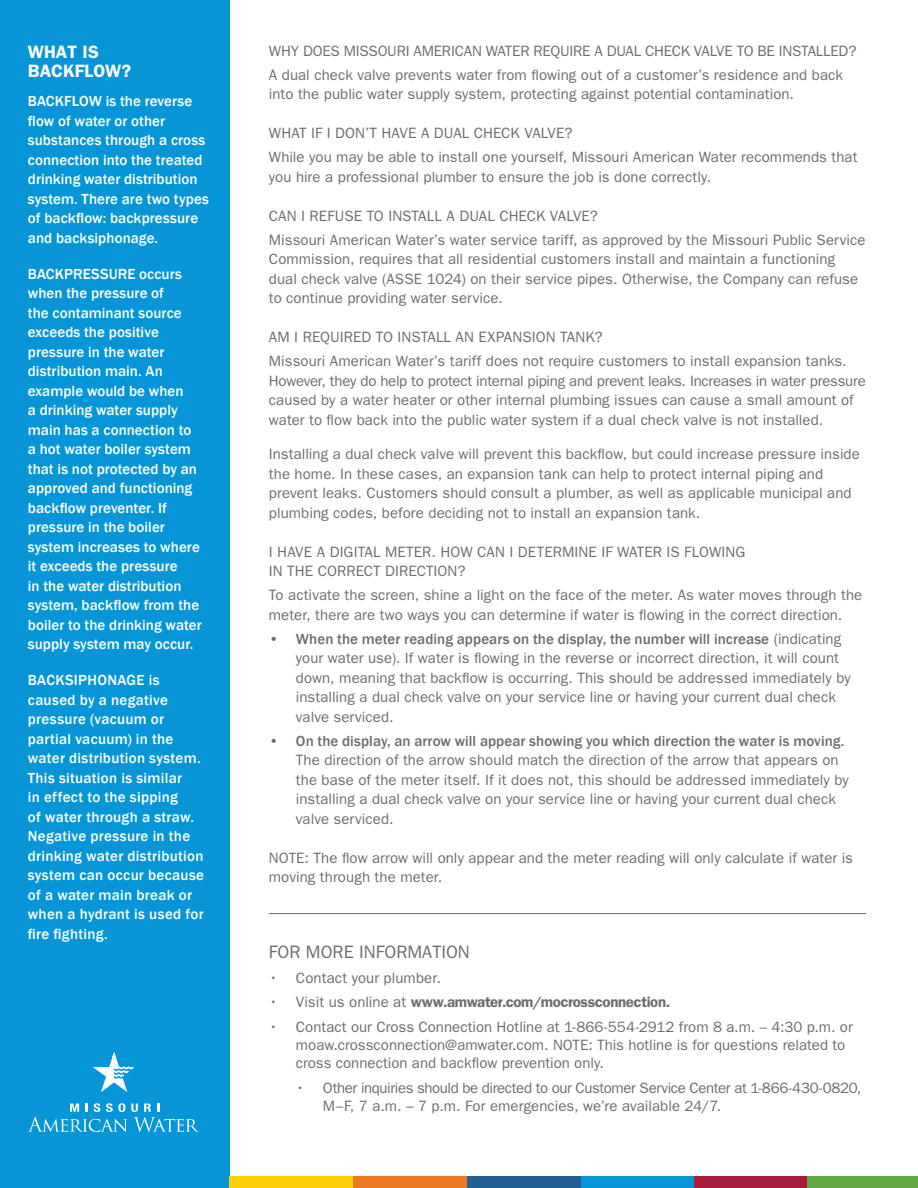
<style>
.page{position:relative;width:918px;height:1188px;background:#fff}
.page>*{position:absolute;margin:0;border:0;box-sizing:border-box;transform-origin:0 0}
.t1{font:18px "ITC Franklin Gothic Std";color:#6c6d70}
.t2{font:600 18px/19.5px "ITC Franklin Gothic Std";color:#fff}
.t3{font:15px/19.5px "ITC Franklin Gothic Std";letter-spacing:.005em;color:#6c6d70}
.t4{font:500 15px/19.5px "Franklin Gothic";letter-spacing:.005em;color:#fff}
.t5{font:500 15px "Franklin Gothic";letter-spacing:.005em;color:#6c6d70}
.t6{font:15px/18px "ITC Franklin Gothic Std";letter-spacing:-.025em;color:#6c6d70}
.t7{font:600 15px "ITC Franklin Gothic Std";letter-spacing:-.025em;color:#6c6d70}
.s1{font-family:"ITC Franklin Gothic Std";font-weight:400}
.s2{font-weight:400}
</style>
<div class="page">
<div style="left:0;top:0;width:230px;height:1188px;background:#0696d7"></div>
<svg style="left:28px;top:1103px;width:171px;height:29px"></svg>
<svg style="left:93px;top:1051px;width:40px;height:41px"></svg>
<div style="left:694px;top:1177px;width:114px;height:11px;background:#ab1d3e"></div>
<div style="left:580px;top:1177px;width:114px;height:11px;background:#0696d7"></div>
<div style="left:467px;top:1177px;width:113px;height:11px;background:#236194"></div>
<div style="left:353px;top:1177px;width:114px;height:11px;background:#ec7a23"></div>
<div style="left:230px;top:1177px;width:123px;height:11px;background:#fece08"></div>
<div style="left:808px;top:1177px;width:110px;height:11px;background:#60a744"></div>
<hr style="left:269px;top:913px;width:597px;height:1px;background:#6c6d70">
<p class="t2" style="left:28px;top:42px;width:105px">WHAT IS<br>BACKFLOW?</p>
<p class="t3" style="left:269px;top:39px;width:589px;line-height:24px">WHY DOES MISSOURI AMERICAN WATER REQUIRE A DUAL CHECK VALVE TO BE INSTALLED?<br>A dual check valve prevents water from flowing out of a customer’s residence and back</p>
<p class="t3" style="left:269px;top:84px;width:527px">into the public water supply system, protecting against potential contamination.</p>
<p class="t3" style="left:269px;top:121px;width:590px;line-height:24px">WHAT IF I DON’T HAVE A DUAL CHECK VALVE?<br>While you may be able to install one yourself, Missouri American Water recommends that</p>
<p class="t3" style="left:269px;top:167px;width:444px">you hire a professional plumber to ensure the job is done correctly.</p>
<p class="t3" style="left:269px;top:204px;width:598px;line-height:24px">CAN I REFUSE TO INSTALL A DUAL CHECK VALVE?<br>Missouri American Water’s water service tariff, as approved by the Missouri Public Service</p>
<p class="t3" style="left:269px;top:249px;width:591px">Commission, requires that all residential customers install and maintain a functioning dual check valve (ASSE 1024) on their service pipes. Otherwise, the Company can refuse to continue providing water service.</p>
<p class="t3" style="left:269px;top:325px;width:579px;line-height:24px">AM I REQUIRED TO INSTALL AN EXPANSION TANK?<br>Missouri American Water’s tariff does not require customers to install expansion tanks.</p>
<p class="t3" style="left:269px;top:371px;width:598px">However, they do help to protect internal piping and prevent leaks. Increases in water pressure caused by a water heater or other internal plumbing issues can cause a small amount of water to flow back into the public water system if a dual check valve is not installed.</p>
<p class="t3" style="left:269px;top:444px;width:593px">Installing a dual check valve will prevent this backflow, but could increase pressure inside the home. In these cases, an expansion tank can help to protect internal piping and prevent leaks. Customers should consult a plumber, as well as applicable municipal and plumbing codes, before deciding not to install an expansion tank.</p>
<p class="t3" style="left:269px;top:542px;width:478px">I HAVE A DIGITAL METER. HOW CAN I DETERMINE IF WATER IS FLOWING<br>IN THE CORRECT DIRECTION?</p>
<p class="t3" style="left:269px;top:585px;width:595px">To activate the screen, shine a light on the face of the meter. As water moves through the meter, there are two ways you can determine if water is flowing in the correct direction.</p>
<p class="t5" style="left:269px;top:629px;width:574px">• When the meter reading appears on the display, the number will increase <span class="s1">(indicating</span></p>
<p class="t3" style="left:296px;top:648px;width:556px">your water use). If water is flowing in the reverse or incorrect direction, it will count down, meaning that backflow is occurring. This should be addressed immediately by installing a dual check valve on your service line or having your current dual check valve serviced.</p>
<p class="t5" style="left:269px;top:731px;width:577px">• On the display, an arrow will appear showing you which direction the water is moving.</p>
<p class="t3" style="left:296px;top:750px;width:554px">The direction of the arrow should match the direction of the arrow that appears on the base of the meter itself. If it does not, this should be addressed immediately by installing a dual check valve on your service line or having your current dual check valve serviced.</p>
<p class="t3" style="left:269px;top:848px;width:586px">NOTE: The flow arrow will only appear and the meter reading will only calculate if water is moving through the meter.</p>
<p class="t4" style="left:28px;top:91px;width:183px">BACKFLOW is the reverse flow of water or other substances through a cross connection into the treated drinking water distribution system. There are two types of backflow: backpressure and backsiphonage.</p>
<p class="t4" style="left:28px;top:264px;width:175px">BACKPRESSURE occurs when the pressure of<br>the contaminant source exceeds the positive pressure in the water distribution main. An example would be when<br>a drinking water supply main has a connection to a hot water boiler system that is not protected by an approved and functioning backflow preventer. If pressure in the boiler system increases to where it exceeds the pressure<br>in the water distribution system, backflow from the boiler to the drinking water supply system may occur.</p>
<p class="t4" style="left:28px;top:670px;width:178px">BACKSIPHONAGE is caused by a negative pressure (vacuum or partial vacuum) in the water distribution system.<br>This situation is similar<br>in effect to the sipping<br>of water through a straw.<br>Negative pressure in the drinking water distribution system can occur because of a water main break or when a hydrant is used for fire fighting.</p>
<p class="t1" style="left:269px;top:941px;width:202px">FOR MORE INFORMATION</p>
<p class="t3" style="left:269px;top:968px;width:173px">• Contact your plumber.</p>
<p class="t7" style="left:269px;top:993px;width:403px"><span class="s2">• Visit us online at</span> www.amwater.com/mocrossconnection.</p>
<p class="t3" style="left:296px;top:1018px;width:558px;line-height:18px;text-indent:-27px">• Contact our Cross Connection Hotline at 1-866-554-2912 from 8 a.m. – 4:30 p.m. or moaw.crossconnection@amwater.com. NOTE: This hotline is for questions related to cross connection and backflow prevention only.</p>
<p class="t6" style="left:323px;top:1079px;width:540px;text-indent:-27px">• Other inquiries should be directed to our Customer Service Center at 1-866-430-0820,<br>M–F, 7 a.m. – 7 p.m. For emergencies, we’re available 24/7.</p>
</div>
